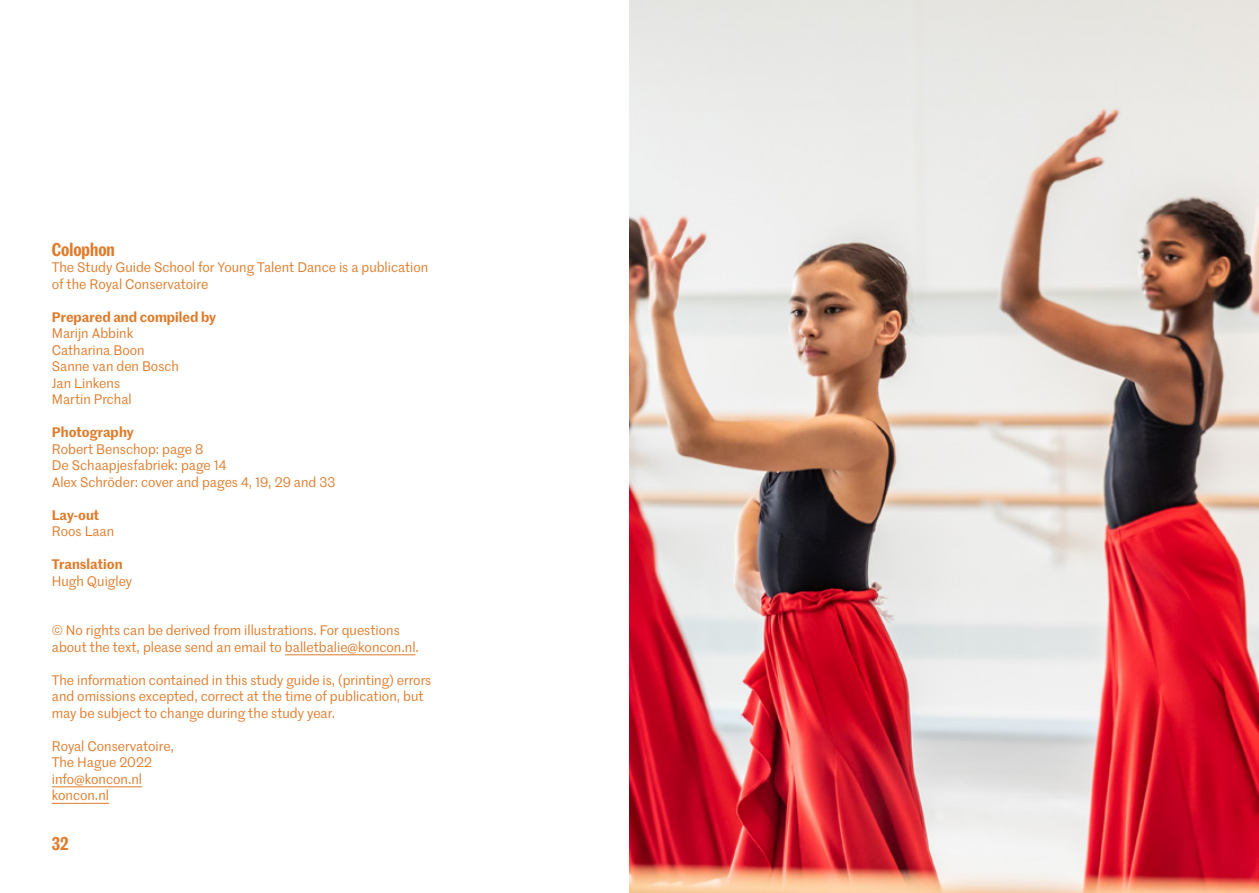
<style>
.page{position:relative;width:1259px;height:893px;background:#fff}
.page>*{position:absolute;margin:0;border:0;box-sizing:border-box;transform-origin:0 0}
.t1{font:600 18px "Marr Sans Cond";color:#df7b2a}
.t2{font:13.5px/16.5px "Marr Sans";color:#df7b2a}
.t3{font:600 13.5px "Marr Sans";color:#df7b2a}
</style>
<div class="page">
<img style="left:629px;top:0;width:629px;height:893px">
<hr style="left:285px;top:654px;width:130px;height:1px;background:#df7b2a">
<hr style="left:52px;top:786px;width:90px;height:1px;background:#df7b2a">
<hr style="left:52px;top:803px;width:57px;height:1px;background:#df7b2a">
<h1 class="t1" style="left:52px;top:236px;width:65px">Colophon</h1>
<p class="t2" style="left:52px;top:259px;width:378px">The Study Guide School for Young Talent Dance is a publication of the Royal Conservatoire</p>
<p class="t3" style="left:52px;top:307px;width:166px">Prepared and compiled by</p>
<p class="t2" style="left:52px;top:325px;width:129px">Marijn Abbink<br>Catharina Boon<br>Sanne van den Bosch<br>Jan Linkens<br>Martin Prchal</p>
<p class="t3" style="left:52px;top:422px;width:83px">Photography</p>
<p class="t2" style="left:52px;top:440px;width:285px">Robert Benschop: page 8<br>De Schaapjesfabriek: page 14<br>Alex Schröder: cover and pages 4, 19, 29 and 33</p>
<p class="t3" style="left:52px;top:505px;width:49px">Lay-out</p>
<p class="t2" style="left:52px;top:523px;width:64px">Roos Laan</p>
<p class="t3" style="left:52px;top:554px;width:72px">Translation</p>
<p class="t2" style="left:52px;top:572px;width:82px">Hugh Quigley</p>
<p class="t2" style="left:52px;top:622px;width:369px">© No rights can be derived from illustrations. For questions about the text, please send an email to balletbalie@koncon.nl.</p>
<p class="t2" style="left:52px;top:671px;width:381px">The information contained in this study guide is, (printing) errors and omissions excepted, correct at the time of publication, but may be subject to change during the study year.</p>
<p class="t2" style="left:52px;top:737px;width:124px">Royal Conservatoire,<br>The Hague 2022 info@koncon.nl koncon.nl</p>
<h1 class="t1" style="left:52px;top:830px;width:18px">32</h1>
</div>
